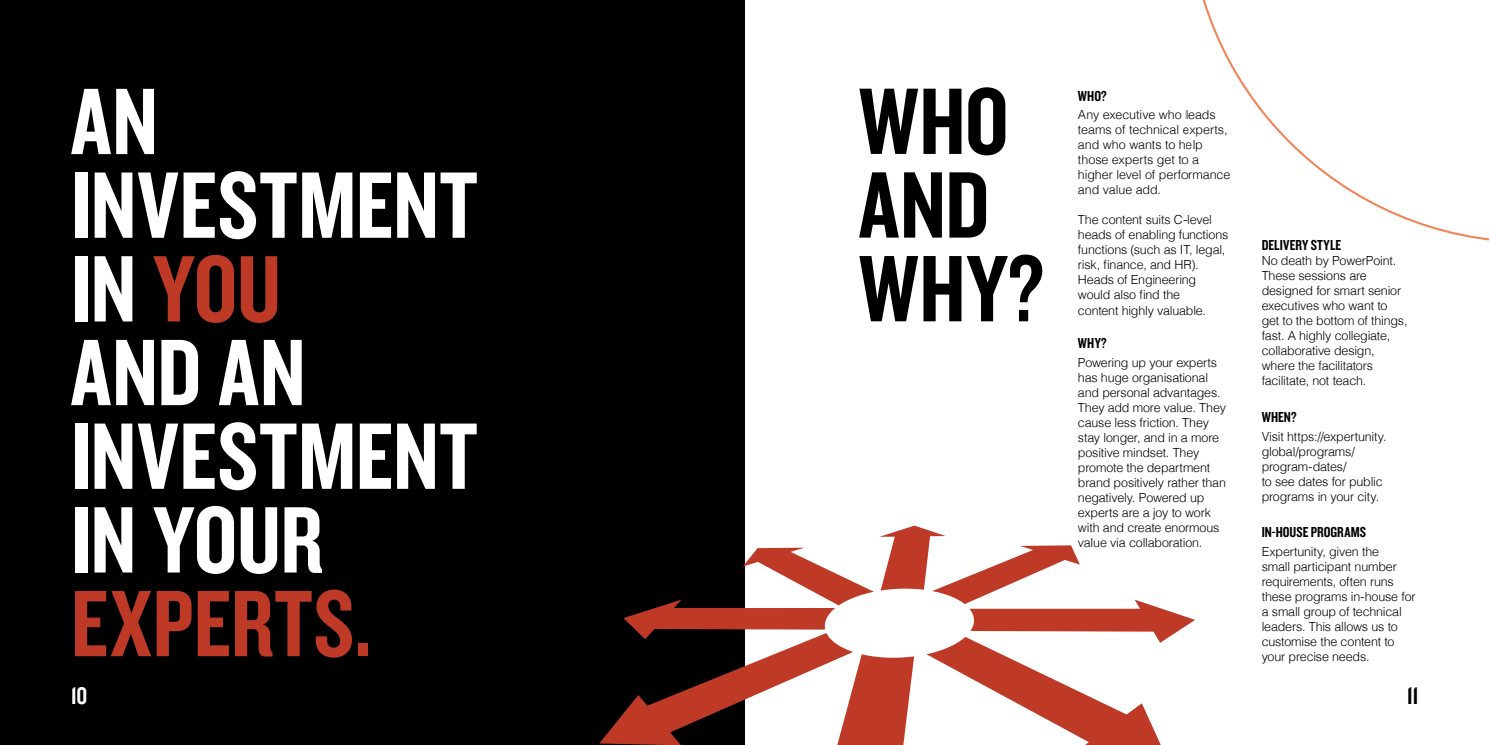
<style>
.page{position:relative;width:1489px;height:745px;background:#fff}
.page>*{position:absolute;margin:0;border:0;box-sizing:border-box;transform-origin:0 0}
.t1{font:97.88px/83.6px "Knockout 49 Liteweight";letter-spacing:.005em;color:#fff}
.t2{font:97.88px/83.6px "Knockout 49 Liteweight";letter-spacing:.01em;color:#000}
.t3{font:97.88px "Knockout 49 Liteweight";letter-spacing:.005em;color:#be3a27}
.t4{font:25px "Knockout 49 Liteweight";color:#000}
.t5{font:25px "Knockout 49 Liteweight";color:#fff}
.t6{font:15px "Knockout 49 Liteweight";letter-spacing:.005em;color:#000}
.t7{font:300 12.5px/15px "Helvetica";letter-spacing:-.015em;color:#000}
.s1{color:#be3a27}
</style>
<div class="page">
<div style="left:0;top:0;width:744px;height:744px;background:#000"></div>
<svg style="left:599px;top:525px;width:596px;height:219px"></svg>
<svg style="left:1202px;top:0;width:286px;height:241px"></svg>
<h1 class="t1" style="left:71px;top:76px;width:408px">AN<br>INVESTMENT<br>IN <span class="s1">YOU<br></span>AND AN<br>INVESTMENT<br>IN YOUR</h1>
<h1 class="t3" style="left:71px;top:561px;width:302px">EXPERTS.</h1>
<h2 class="t5" style="left:71px;top:679px;width:18px">10</h2>
<h1 class="t2" style="left:858px;top:76px;width:187px">WHO<br>AND<br>WHY?</h1>
<p class="t6" style="left:1077px;top:86px;width:30px">WHO?</p>
<p class="t7" style="left:1077px;top:106px;width:154px">Any executive who leads teams of technical experts, and who wants to help those experts get to a higher level of performance and value add.</p>
<p class="t7" style="left:1077px;top:211px;width:152px">The content suits C-level heads of enabling functions functions (such as IT, legal, risk, finance, and HR).<br>Heads of Engineering would also find the<br>content highly valuable.</p>
<p class="t6" style="left:1077px;top:333px;width:30px">WHY?</p>
<p class="t7" style="left:1077px;top:353px;width:150px">Powering up your experts has huge organisational and personal advantages.<br>They add more value. They cause less friction. They stay longer, and in a more positive mindset. They promote the department brand positively rather than negatively. Powered up experts are a joy to work with and create enormous value via collaboration.</p>
<p class="t6" style="left:1261px;top:236px;width:81px">DELIVERY STYLE</p>
<p class="t7" style="left:1261px;top:252px;width:147px">No death by PowerPoint.<br>These sessions are designed for smart senior executives who want to get to the bottom of things, fast. A highly collegiate, collaborative design, where the facilitators facilitate, not teach.</p>
<p class="t6" style="left:1261px;top:407px;width:36px">WHEN?</p>
<p class="t7" style="left:1261px;top:427px;width:126px">Visit https://expertunity. global/programs/ program-dates/<br>to see dates for public programs in your city.</p>
<p class="t6" style="left:1261px;top:522px;width:106px">IN-HOUSE PROGRAMS</p>
<p class="t7" style="left:1261px;top:542px;width:155px">Expertunity, given the<br>small participant number requirements, often runs these programs in-house for a small group of technical leaders. This allows us to customise the content to your precise needs.</p>
<h2 class="t4" style="left:1406px;top:679px;width:13px">11</h2>
</div>
